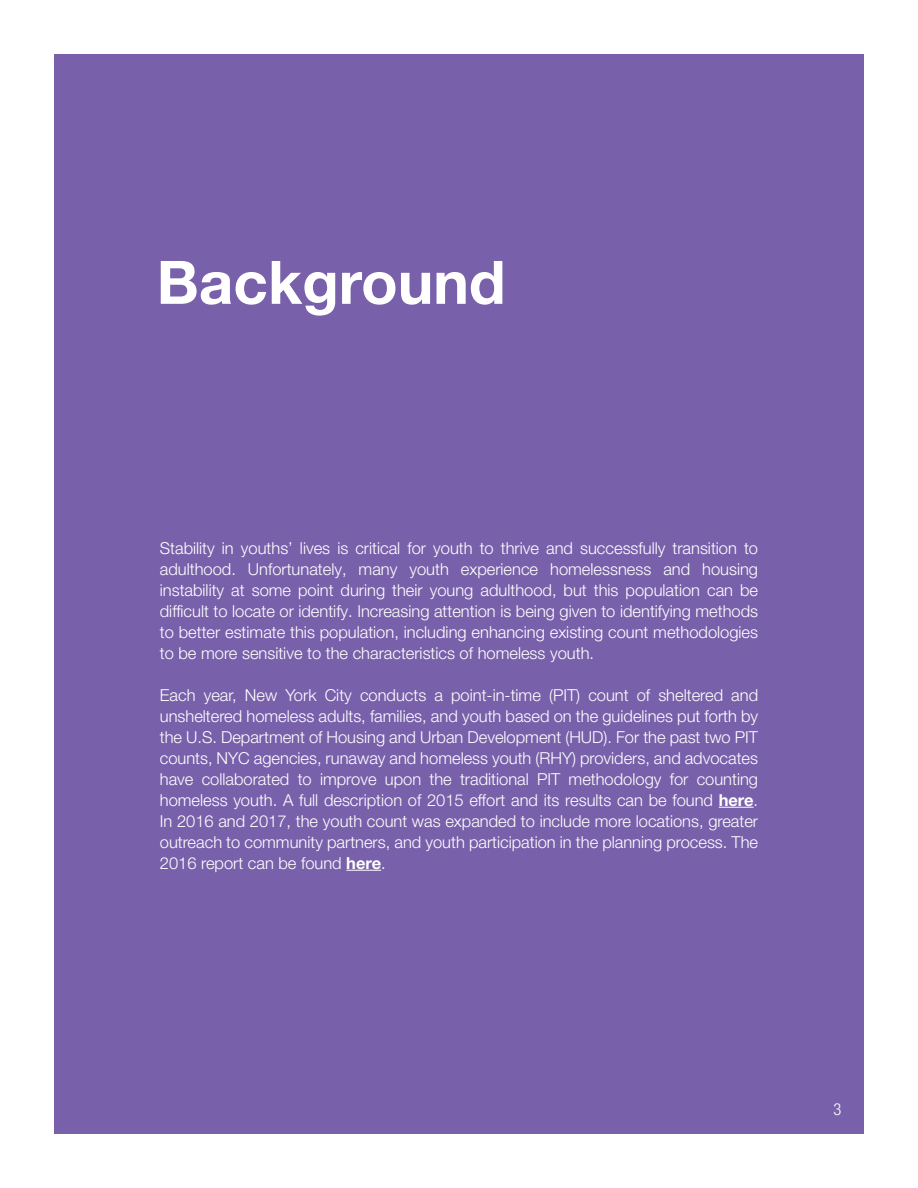
<style>
.page{position:relative;width:918px;height:1188px;background:#fff}
.page>*{position:absolute;margin:0;border:0;box-sizing:border-box;transform-origin:0 0}
.t1{font:700 60px "Helvetica Neue LT Pro";color:#fff}
.t2{font:300 16.5px/21px "Helvetica Neue LT Pro";color:#fff;text-align:justify}
.t3{font:300 condensed 16.5px "Helvetica Neue LT Pro";color:#fff}
.s1{font-weight:700}
</style>
<div class="page">
<div style="left:54px;top:54px;width:810px;height:1080px;background:#7960aa"></div>
<hr style="left:719px;top:807px;width:35px;height:1px;background:#fff">
<hr style="left:346px;top:870px;width:35px;height:1px;background:#fff">
<h1 class="t1" style="left:157px;top:245px;width:350px">Background</h1>
<p class="t2" style="left:160px;top:537px;width:600px">Stability in youths’ lives is critical for youth to thrive and successfully transition to adulthood. Unfortunately, many youth experience homelessness and housing instability at some point during their young adulthood, but this population can be difficult to locate or identify. Increasing attention is being given to identifying methods to better estimate this population, including enhancing existing count methodologies to be more sensitive to the characteristics of homeless youth.</p>
<p class="t2" style="left:160px;top:684px;width:600px">Each year, New York City conducts a point-in-time (PIT) count of sheltered and unsheltered homeless adults, families, and youth based on the guidelines put forth by the U.S. Department of Housing and Urban Development (HUD). For the past two PIT counts, NYC agencies, runaway and homeless youth (RHY) providers, and advocates have collaborated to improve upon the traditional PIT methodology for counting homeless youth. A full description of 2015 effort and its results can be found <span class="s1">here</span>.<br>In 2016 and 2017, the youth count was expanded to include more locations, greater outreach to community partners, and youth participation in the planning process. The 2016 report can be found <span class="s1">here</span>.</p>
<p class="t3" style="left:833px;top:1100px;width:9px">3</p>
</div>
